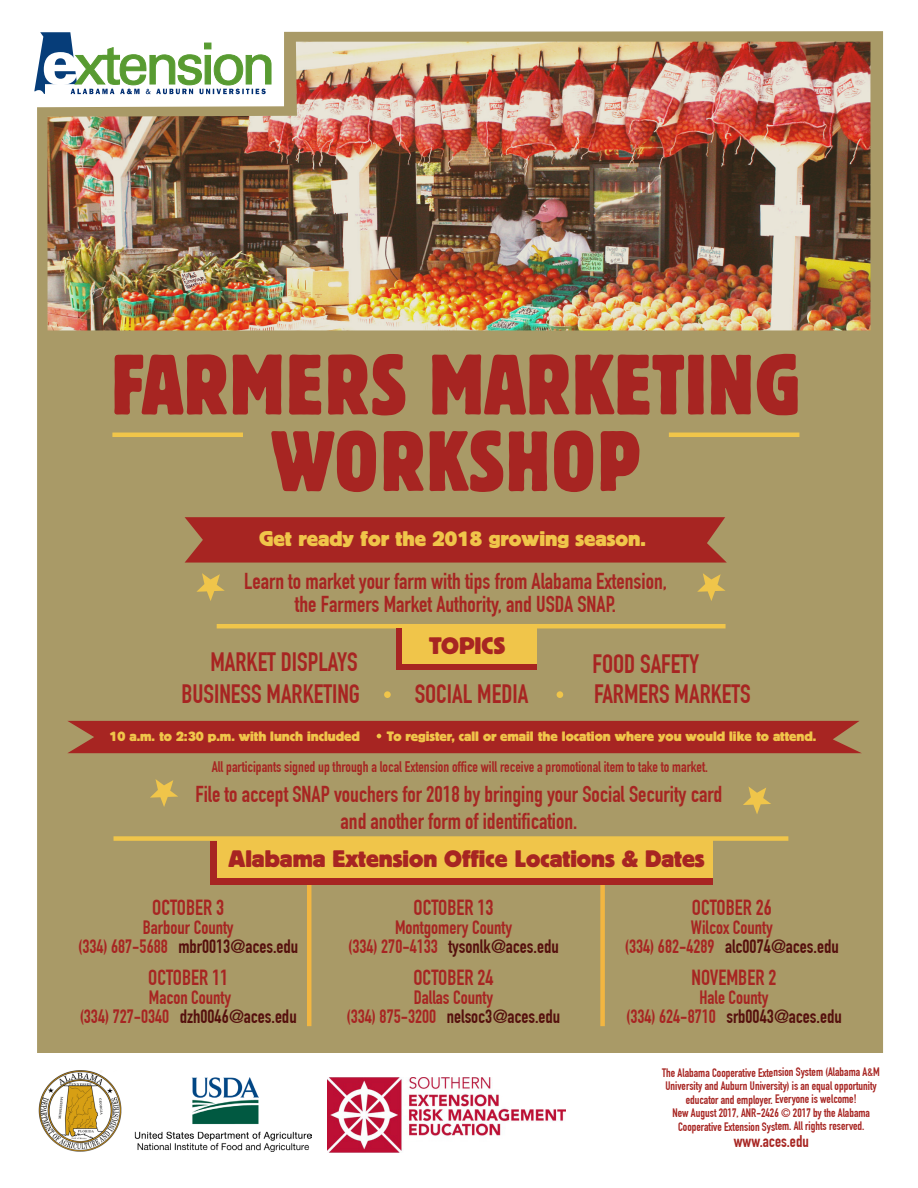
<style>
.page{position:relative;width:918px;height:1188px;background:#fff}
.page>*{position:absolute;margin:0;border:0;box-sizing:border-box;transform-origin:0 0}
.t1{font:condensed 84.75px/76.5px "Block BE";letter-spacing:.02em;color:#a72522;text-align:center}
.t2{font:700 26.1px "DIN Condensed";color:#a72522}
.t3{font:700 23.7px "Block BE";color:#a72522}
.t4{font:700 22.5px/22.5px "DIN Condensed";color:#a72522;text-align:center}
.t5{font:700 21.45px "DIN Condensed";color:#a72522}
.t6{font:700 21px "Block BE";color:#f0c54a}
.t7{font:700 18.9px/18.9px "DIN Condensed";color:#a72522;text-align:center}
.t8{font:700 16.5px "DIN Condensed";letter-spacing:-.005em;color:#a72522}
.t9{font:700 15px "DIN Condensed";color:#a72522}
.t10{font:700 13.5px "Block BE";color:#f0c54a}
.t11{font:700 12px/13.5px "DIN Condensed";letter-spacing:-.005em;color:#a72522;text-align:center}
.s1{color:#55100d}
</style>
<div class="page">
<div style="left:37px;top:31px;width:846px;height:1022px;background:#a99a67"></div>
<img style="left:48px;top:42px;width:822px;height:288px">
<svg style="left:185px;top:517px;width:542px;height:46px;background:#a72a25"></svg>
<svg style="left:697px;top:573px;width:29px;height:28px"></svg>
<svg style="left:150px;top:779px;width:28px;height:28px"></svg>
<hr style="left:669px;top:433px;width:130px;height:4px;background:#f0c54a">
<div style="left:600px;top:839px;width:5px;height:187px;background:#f2b641"></div>
<hr style="left:307px;top:839px;width:4px;height:187px;background:#f2b641">
<hr style="left:112px;top:433px;width:131px;height:4px;background:#f0c54a">
<hr style="left:217px;top:624px;width:509px;height:4px;background:#f0c54a">
<div style="left:114px;top:836px;width:674px;height:5px;background:#f0c54a"></div>
<div style="left:396px;top:628px;width:140px;height:42px;background:#a72522"></div>
<div style="left:211px;top:841px;width:502px;height:44px;background:#a72522"></div>
<div style="left:402px;top:626px;width:134px;height:38px;background:#f0c54a"></div>
<div style="left:217px;top:840px;width:496px;height:38px;background:#f0c54a"></div>
<svg style="left:196px;top:573px;width:29px;height:28px"></svg>
<svg style="left:743px;top:786px;width:28px;height:28px"></svg>
<div style="left:384px;top:691px;width:7px;height:7px;background:#f0c54a;border-radius:50%"></div>
<div style="left:67px;top:721px;width:795px;height:32px;background:#a72522"></div>
<div style="left:557px;top:691px;width:6px;height:7px;background:#f0c54a;border-radius:50%"></div>
<img style="left:38px;top:1070px;width:84px;height:81px">
<svg style="left:34px;top:32px;width:237px;height:62px"></svg>
<img style="left:135px;top:1078px;width:176px;height:73px">
<img style="left:328px;top:1078px;width:237px;height:74px">
<p class="t1" style="left:111px;top:344px;width:690px">FARMERS MARKETING<br>WORKSHOP</p>
<p class="t6" style="left:259px;top:527px;width:388px">Get ready for the 2018 growing season.</p>
<p class="t4" style="left:244px;top:570px;width:424px">Learn to market your farm with tips from Alabama Extension, the Farmers Market Authority, and USDA SNAP.</p>
<p class="t2" style="left:210px;top:647px;width:149px">MARKET DISPLAYS</p>
<p class="t2" style="left:181px;top:678px;width:180px">BUSINESS MARKETING</p>
<p class="t3" style="left:429px;top:632px;width:78px">TOPICS</p>
<p class="t2" style="left:415px;top:679px;width:115px">SOCIAL MEDIA</p>
<p class="t2" style="left:592px;top:648px;width:108px">FOOD SAFETY</p>
<p class="t2" style="left:594px;top:678px;width:158px">FARMERS MARKETS</p>
<p class="t10" style="left:110px;top:729px;width:252px">10 a.m. to 2:30 p.m. with lunch included</p>
<p class="t10" style="left:387px;top:729px;width:431px">To register, call or email the location where you would like to attend.</p>
<p class="t9" style="left:212px;top:758px;width:498px">All participants signed up through a local Extension office will receive a promotional item to take to market.</p>
<p class="t4" style="left:196px;top:781px;width:528px;line-height:27px">File to accept SNAP vouchers for 2018 by bringing your Social Security card and another form of identification.</p>
<p class="t3" style="left:228px;top:845px;width:478px">Alabama Extension Office Locations &amp; Dates</p>
<p class="t5" style="left:152px;top:895px;width:73px">OCTOBER 3</p>
<p class="t7" style="left:78px;top:918px;width:222px">Barbour County<br>(334) 687-5688 <span class="s1">mbr0013@aces.edu</span></p>
<p class="t5" style="left:148px;top:965px;width:81px">OCTOBER 11</p>
<p class="t7" style="left:80px;top:988px;width:218px">Macon County<br>(334) 727-0340 <span class="s1">dzh0046@aces.edu</span></p>
<p class="t5" style="left:414px;top:895px;width:81px">OCTOBER 13</p>
<p class="t7" style="left:348px;top:918px;width:212px">Montgomery County<br>(334) 270-4133 <span class="s1">tysonlk@aces.edu</span></p>
<p class="t5" style="left:414px;top:965px;width:81px">OCTOBER 24</p>
<p class="t7" style="left:347px;top:988px;width:215px">Dallas County<br>(334) 875-3200 <span class="s1">nelsoc3@aces.edu</span></p>
<p class="t5" style="left:692px;top:895px;width:81px">OCTOBER 26</p>
<p class="t7" style="left:625px;top:918px;width:215px">Wilcox County<br>(334) 682-4289 <span class="s1">alc0074@aces.edu</span></p>
<p class="t5" style="left:691px;top:965px;width:86px">NOVEMBER 2</p>
<p class="t7" style="left:626px;top:988px;width:217px">Hale County<br>(334) 624-8710 <span class="s1">srb0043@aces.edu</span></p>
<p class="t11" style="left:662px;top:1066px;width:219px">The Alabama Cooperative Extension System (Alabama A&amp;M University and Auburn University) is an equal opportunity educator and employer. Everyone is welcome!<br>New August 2017, ANR-2426 © 2017 by the Alabama Cooperative Extension System. All rights reserved.</p>
<p class="t8" style="left:734px;top:1132px;width:77px">www.aces.edu</p>
</div>
